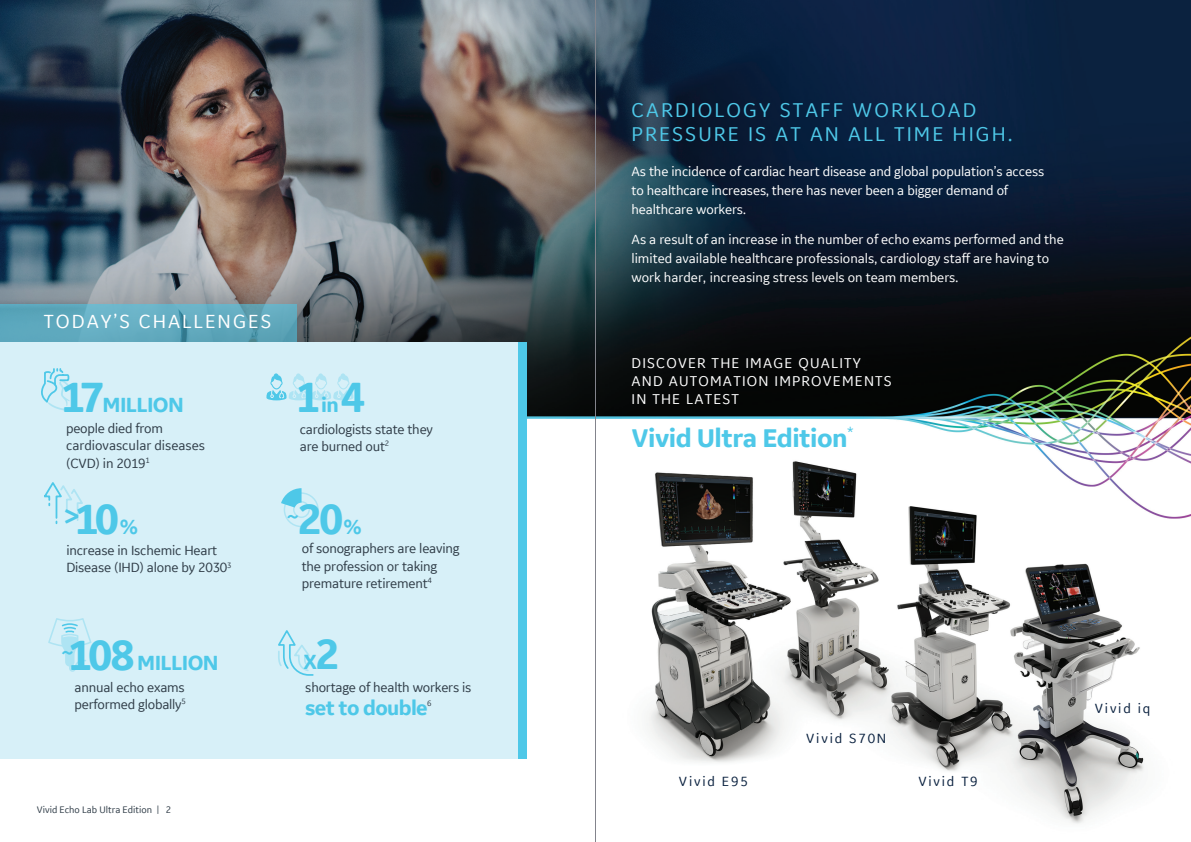
<style>
.page{position:relative;width:1191px;height:842px;background:#fff}
.page>*{position:absolute;margin:0;border:0;box-sizing:border-box;transform-origin:0 0}
.t1{font:700 44.5px "GE Inspira Sans";color:#4ec8e8}
.t2{font:700 27px "GE Inspira Sans";letter-spacing:-.02em;color:#4ec8e8}
.t3{font:700 21.6px "GE Inspira Sans";letter-spacing:-.03em;color:#4ec8e8}
.t4{font:21px/24px "GE Inspira Sans";letter-spacing:.1em;color:#4ec8e8}
.t5{font:20px "GE Inspira Sans";letter-spacing:.1em;color:#fff}
.t6{font:15px/18px "GE Inspira Sans";letter-spacing:.08em;color:#fff}
.t7{font:14px/19px "GE Inspira Sans";color:#fff}
.t8{font:14px/17.3px "GE Inspira Sans";letter-spacing:-.015em;color:#303d48}
.t9{font:14px "GE Inspira Sans";letter-spacing:.13em;color:#0a213f}
.t10{font:10px "GE Inspira Sans";color:#303d48}
.t11{font:8.2px "GE Inspira Sans";color:#303d48}
.s1{font-size:44.5px}
.s2{font-size:21.6px}
.s3{font-size:32.4px}
</style>
<div class="page">
<img style="left:0;top:0;width:1191px;height:824px">
<svg style="left:0;top:304px;width:296px;height:38px;background:#60a9bd"></svg>
<div style="left:0;top:342px;width:526px;height:416px;background:#d7f0f8"></div>
<svg style="left:266px;top:373px;width:87px;height:27px"></svg>
<svg style="left:48px;top:618px;width:44px;height:54px"></svg>
<svg style="left:41px;top:368px;width:34px;height:43px"></svg>
<svg style="left:281px;top:488px;width:20px;height:19px"></svg>
<div style="left:284px;top:492px;width:35px;height:35px;border:1px solid #4ec8e8;border-radius:50%"></div>
<div style="left:293px;top:501px;width:17px;height:17px;border:1px solid #4ec8e8;border-radius:50%"></div>
<svg style="left:44px;top:482px;width:39px;height:43px"></svg>
<div style="left:518px;top:342px;width:8px;height:416px;background:#4ec8e8"></div>
<svg style="left:278px;top:630px;width:36px;height:46px"></svg>
<hr style="left:595px;top:0;width:1px;height:842px;background:#83848c">
<h3 class="t4" style="left:631px;top:98px;width:382px">CARDIOLOGY STAFF WORKLOAD<br>PRESSURE IS AT AN ALL TIME HIGH.</h3>
<p class="t7" style="left:631px;top:162px;width:414px">As the incidence of cardiac heart disease and global population’s access to healthcare increases, there has never been a bigger demand of healthcare workers.</p>
<p class="t7" style="left:631px;top:229px;width:434px">As a result of an increase in the number of echo exams performed and the limited available healthcare professionals, cardiology staff are having to work harder, increasing stress levels on team members.</p>
<h3 class="t5" style="left:44px;top:309px;width:229px">TODAY’S CHALLENGES</h3>
<h3 class="t3" style="left:61px;top:392px;width:124px"><span class="s1">17</span> MILLION</h3>
<p class="t8" style="left:66px;top:419px;width:141px">people died from cardiovascular diseases (CVD) in 2019<sup>1</sup></p>
<h1 class="t1" style="left:296px;top:369px;width:70px">1 <span class="s2">in</span> 4</h1>
<p class="t8" style="left:300px;top:420px;width:135px">cardiologists state they are burned out<sup>2</sup></p>
<p class="t6" style="left:631px;top:353px;width:262px">DISCOVER THE IMAGE QUALITY<br>AND AUTOMATION IMPROVEMENTS<br>IN THE LATEST</p>
<h2 class="t2" style="left:631px;top:421px;width:223px">Vivid Ultra Edition<sup>*</sup></h2>
<h1 class="t1" style="left:63px;top:491px;width:76px"><span class="s3">&gt;</span>10<span class="s2">%</span></h1>
<h3 class="t3" style="left:287px;top:508px;width:76px">~<span class="s1">20</span>%</h3>
<p class="t8" style="left:66px;top:541px;width:167px">increase in Ischemic Heart<br>Disease (IHD) alone by 2030<sup>3</sup></p>
<p class="t8" style="left:302px;top:539px;width:159px">of sonographers are leaving the profession or taking premature retirement<sup>4</sup></p>
<h3 class="t3" style="left:62px;top:649px;width:158px">~<span class="s1">108</span> MILLION</h3>
<h3 class="t3" style="left:303px;top:649px;width:37px">X<span class="s1">2</span></h3>
<p class="t8" style="left:75px;top:678px;width:113px">annual echo exams performed globally<sup>5</sup></p>
<p class="t8" style="left:305px;top:678px;width:168px">shortage of health workers is</p>
<h3 class="t3" style="left:305px;top:694px;width:124px">set to double</h3>
<p class="t11" style="left:427px;top:698px;width:6px">6</p>
<p class="t9" style="left:1094px;top:699px;width:57px">Vivid iq</p>
<p class="t9" style="left:806px;top:730px;width:82px">Vivid S70N</p>
<p class="t9" style="left:679px;top:772px;width:70px">Vivid E95</p>
<p class="t9" style="left:918px;top:772px;width:61px">Vivid T9</p>
<p class="t10" style="left:37px;top:804px;width:136px">Vivid Echo Lab Ultra Edition | 2</p>
</div>
